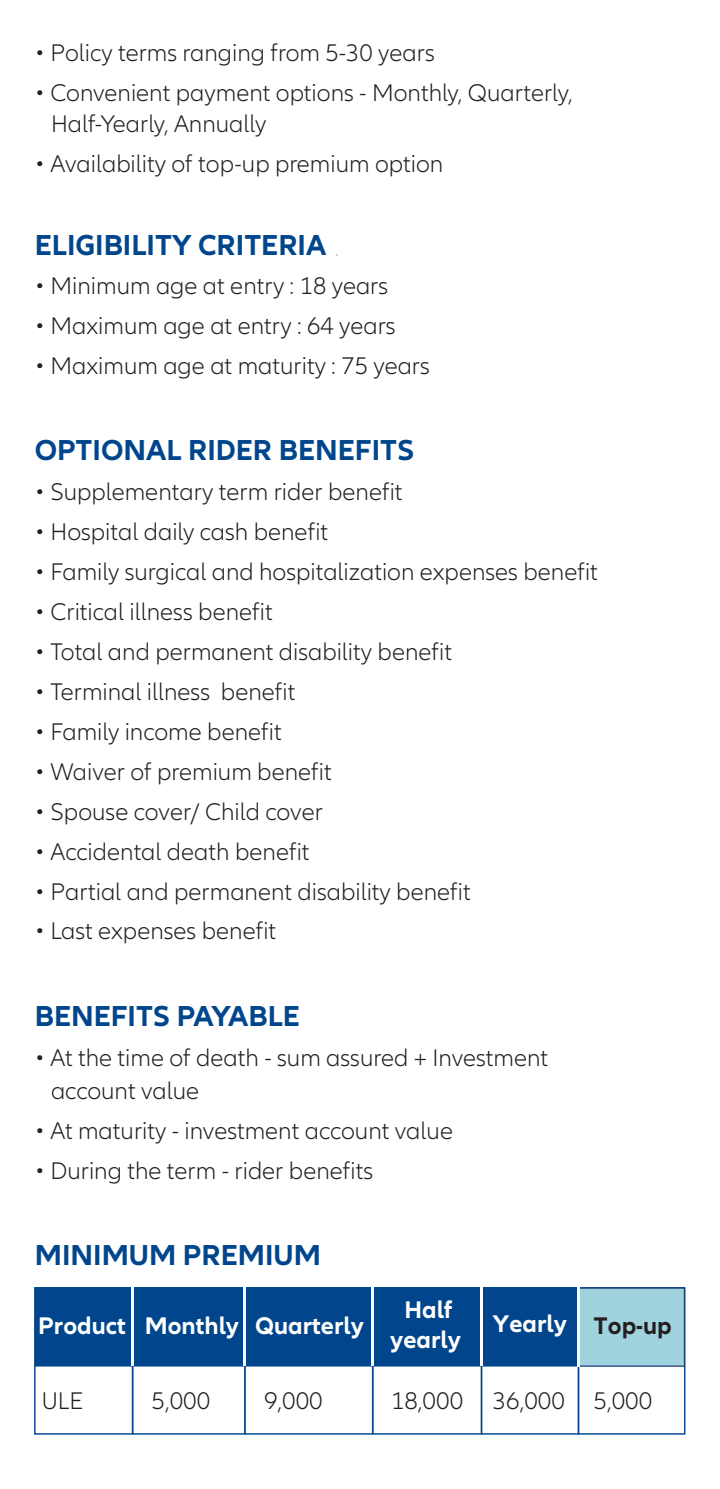
<style>
.page{position:relative;width:720px;height:1489px;background:#fff}
.page>*{position:absolute;margin:0;border:0;box-sizing:border-box;transform-origin:0 0}
.t1{font:700 30px "Allianz Neo";color:#01468c}
.t2{font:300 25px/32.5px "Allianz Neo";color:#231f20}
.t3{font:700 25px/30px "Allianz Neo";color:#fff;text-align:center}
.t4{font:700 25px "Allianz Neo";color:#231f20}
</style>
<div class="page">
<div style="left:34px;top:1286px;width:651px;height:148px;border:1px solid #01468c"></div>
<svg style="left:576px;top:1286px;width:109px;height:81px;background:#9ecedc"></svg>
<hr style="left:132px;top:1348px;width:1px;height:85px;background:#01468c">
<hr style="left:244px;top:1348px;width:2px;height:85px;background:#01468c">
<hr style="left:372px;top:1348px;width:1px;height:85px;background:#01468c">
<hr style="left:480px;top:1348px;width:2px;height:85px;background:#01468c">
<hr style="left:577px;top:1348px;width:2px;height:85px;background:#01468c">
<div style="left:35px;top:1287px;width:541px;height:79px;background:#01468c"></div>
<hr style="left:131px;top:1287px;width:2px;height:78px;background:#fff">
<hr style="left:244px;top:1287px;width:2px;height:78px;background:#fff">
<hr style="left:371px;top:1287px;width:3px;height:78px;background:#fff">
<hr style="left:480px;top:1287px;width:2px;height:78px;background:#fff">
<hr style="left:576px;top:1286px;width:3px;height:80px;background:#fff">
<p class="t2" style="left:35px;top:37px;width:401px">• Policy terms ranging from 5-30 years</p>
<p class="t2" style="left:51px;top:78px;width:523px;line-height:30.5px;text-indent:-16px">• Convenient payment options - Monthly, Quarterly,<br>Half-Yearly, Annually</p>
<p class="t2" style="left:35px;top:148px;width:410px">• Availability of top-up premium option</p>
<p class="t1" style="left:35px;top:228px;width:293px">ELIGIBILITY CRITERIA</p>
<p class="t2" style="left:35px;top:270px;width:355px">• Minimum age at entry : 18 years</p>
<p class="t2" style="left:35px;top:310px;width:362px">• Maximum age at entry : 64 years</p>
<p class="t2" style="left:35px;top:350px;width:396px">• Maximum age at maturity : 75 years</p>
<p class="t1" style="left:35px;top:432px;width:380px">OPTIONAL RIDER BENEFITS</p>
<p class="t2" style="left:35px;top:476px;width:369px">• Supplementary term rider benefit</p>
<p class="t2" style="left:35px;top:516px;width:295px">• Hospital daily cash benefit</p>
<p class="t2" style="left:35px;top:556px;width:564px">• Family surgical and hospitalization expenses benefit</p>
<p class="t2" style="left:35px;top:596px;width:239px">• Critical illness benefit</p>
<p class="t2" style="left:35px;top:636px;width:418px">• Total and permanent disability benefit</p>
<p class="t2" style="left:35px;top:676px;width:262px">• Terminal illness benefit</p>
<p class="t2" style="left:35px;top:716px;width:248px">• Family income benefit</p>
<p class="t2" style="left:35px;top:756px;width:298px">• Waiver of premium benefit</p>
<p class="t2" style="left:35px;top:795px;width:289px">• Spouse cover/ Child cover</p>
<p class="t2" style="left:35px;top:835px;width:276px">• Accidental death benefit</p>
<p class="t2" style="left:35px;top:875px;width:437px">• Partial and permanent disability benefit</p>
<p class="t2" style="left:35px;top:915px;width:243px">• Last expenses benefit</p>
<p class="t1" style="left:35px;top:998px;width:266px">BENEFITS PAYABLE</p>
<p class="t2" style="left:51px;top:1042px;width:498px;text-indent:-16px">• At the time of death - sum assured + Investment account value</p>
<p class="t2" style="left:35px;top:1114px;width:419px">• At maturity - investment account value</p>
<p class="t2" style="left:35px;top:1154px;width:340px">• During the term - rider benefits</p>
<p class="t1" style="left:35px;top:1237px;width:287px">MINIMUM PREMIUM</p>
<p class="t3" style="left:38px;top:1311px;width:327px">Product Monthly Quarterly</p>
<p class="t3" style="left:390px;top:1294px;width:72px">Half yearly</p>
<p class="t3" style="left:492px;top:1308px;width:75px">Yearly</p>
<p class="t4" style="left:593px;top:1311px;width:80px">Top-up</p>
<p class="t2" style="left:42px;top:1384px;width:42px">ULE</p>
<p class="t2" style="left:151px;top:1384px;width:60px">5,000</p>
<p class="t2" style="left:264px;top:1384px;width:60px">9,000</p>
<p class="t2" style="left:391px;top:1384px;width:263px">18,000 36,000 5,000</p>
</div>
